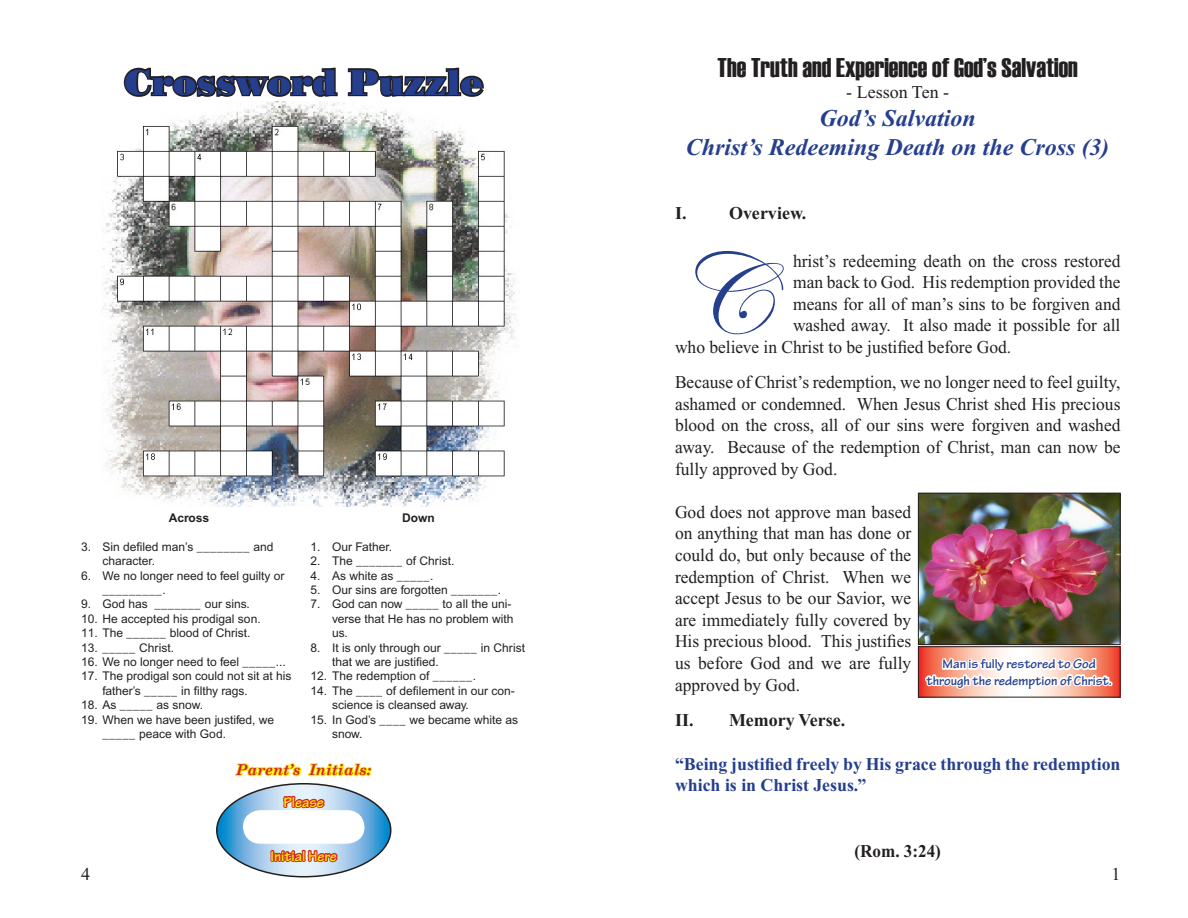
<style>
.page{position:relative;width:1188px;height:918px;background:#fff}
.page>*{position:absolute;margin:0;border:0;box-sizing:border-box;transform-origin:0 0}
.t1{font:116.1px "Edwardian Script ITC";color:#253f8e}
.t2{font:36px "Poster Bodoni BT";color:#253f8e}
.t3{font:27px "Haettenschweiler";color:#231f20}
.t4{font:italic 700 24px/28.8px "Times New Roman";color:#253f8e;text-align:center}
.t5{font:18px/21.6px "Times New Roman";color:#231f20;text-align:justify}
.t6{font:700 18px/21.6px "Times New Roman";color:#253f8e}
.t7{font:700 18px "Times New Roman";color:#231f20}
.t8{font:700 18px "Times New Roman";color:#231f20;scale:.95 1}
.t9{font:italic 700 15px "Century Schoolbook";color:#d1232a}
.t10{font:700 15px "Tekton Pro";color:#fff101}
.t11{font:700 13.5px/16.2px "Tekton Pro";color:#253f8e;text-align:center}
.t12{font:12px/14.4px "Arial";color:#231f20}
.t13{font:700 12px "Arial";color:#231f20}
</style>
<div class="page">
<img style="left:101px;top:101px;width:417px;height:405px">
<svg style="left:217px;top:784px;width:174px;height:93px;background:#6aaacf"></svg>
<svg style="left:233px;top:762px;width:141px;height:101px"></svg>
<svg style="left:123px;top:67px;width:215px;height:30px"></svg>
<svg style="left:347px;top:67px;width:137px;height:30px"></svg>
<img style="left:920px;top:495px;width:199px;height:148px">
<div style="left:918px;top:493px;width:203px;height:152px;border:1px solid #231f20"></div>
<svg style="left:920px;top:648px;width:198px;height:48px"></svg>
<svg style="left:923px;top:651px;width:190px;height:41px"></svg>
<div style="left:918px;top:646px;width:202px;height:52px;border:1px solid #231f20"></div>
<h2 class="t2" style="left:124px;top:60px;width:360px">Crossword Puzzle</h2>
<p class="t13" style="left:169px;top:511px;width:42px">Across</p>
<p class="t12" style="left:103px;top:539px;width:172px;text-indent:-22px">3. Sin defiled man’s ________ and character.</p>
<p class="t12" style="left:103px;top:568px;width:184px;text-indent:-22px">6. We no longer need to feel guilty or _________.</p>
<p class="t12" style="left:81px;top:597px;width:170px">9. God has _______ our sins.</p>
<p class="t12" style="left:81px;top:611px;width:181px">10. He accepted his prodigal son.</p>
<p class="t12" style="left:81px;top:626px;width:171px">11. The ______ blood of Christ.</p>
<p class="t12" style="left:81px;top:640px;width:95px">13. _____ Christ.</p>
<p class="t12" style="left:81px;top:655px;width:206px">16. We no longer need to feel _____...</p>
<p class="t12" style="left:103px;top:669px;width:190px;text-indent:-22px">17. The prodigal son could not sit at his father’s _____ in filthy rags.</p>
<p class="t12" style="left:81px;top:698px;width:124px">18. As _____ as snow.</p>
<p class="t12" style="left:103px;top:712px;width:173px;text-indent:-22px">19. When we have been justifed, we _____ peace with God.</p>
<p class="t9" style="left:236px;top:758px;width:136px">Parent’s Initials:</p>
<p class="t10" style="left:284px;top:793px;width:42px">Please</p>
<p class="t13" style="left:402px;top:511px;width:34px">Down</p>
<p class="t12" style="left:310px;top:539px;width:83px">1. Our Father.</p>
<p class="t12" style="left:310px;top:554px;width:145px">2. The _______ of Christ.</p>
<p class="t12" style="left:310px;top:568px;width:124px">4. As white as _____.</p>
<p class="t12" style="left:310px;top:583px;width:192px">5. Our sins are forgotten _______.</p>
<p class="t12" style="left:332px;top:597px;width:183px;text-indent:-22px">7. God can now _____ to all the uni&shy;verse that He has no problem with us.</p>
<p class="t12" style="left:332px;top:640px;width:194px;text-indent:-22px">8. It is only through our _____ in Christ that we are justified.</p>
<p class="t12" style="left:310px;top:669px;width:167px">12. The redemption of ______.</p>
<p class="t12" style="left:332px;top:683px;width:184px;text-indent:-22px">14. The ____ of defilement in our con&shy;science is cleansed away.</p>
<p class="t12" style="left:332px;top:712px;width:188px;text-indent:-22px">15. In God’s ____ we became white as snow.</p>
<p class="t5" style="left:81px;top:863px;width:10px">4</p>
<p class="t10" style="left:271px;top:847px;width:68px">Initial Here</p>
<h3 class="t3" style="left:718px;top:52px;width:362px">The Truth and Experience of God’s Salvation</h3>
<p class="t5" style="left:846px;top:81px;width:104px">- Lesson Ten -</p>
<h3 class="t4" style="left:686px;top:104px;width:425px">God’s Salvation<br>Christ’s Redeeming Death on the Cross (3)</h3>
<p class="t7" style="left:675px;top:202px;width:133px">I. Overview.</p>
<h1 class="t1" style="left:675px;top:233px;width:94px">C</h1>
<p class="t5" style="left:793px;top:250px;width:329px">hrist’s redeeming death on the cross restored</p>
<p class="t5" style="left:793px;top:271px;width:329px">man back to God. His redemption provided the</p>
<p class="t5" style="left:793px;top:293px;width:329px">means for all of man’s sins to be forgiven and</p>
<p class="t5" style="left:793px;top:314px;width:329px">washed away. It also made it possible for all</p>
<p class="t5" style="left:675px;top:336px;width:338px">who believe in Christ to be justified before God.</p>
<p class="t5" style="left:675px;top:371px;width:447px">Because of Christ’s redemption, we no longer need to feel guilty, ashamed or condemned. When Jesus Christ shed His precious blood on the cross, all of our sins were forgiven and washed away. Because of the redemption of Christ, man can now be fully approved by God.</p>
<p class="t5" style="left:675px;top:501px;width:238px">God does not approve man based on anything that man has done or could do, but only because of the redemption of Christ. When we accept Jesus to be our Savior, we are immediately fully covered by His precious blood. This justifies us before God and we are fully approved by God.</p>
<p class="t11" style="left:926px;top:656px;width:187px">Man is fully restored to God through the redemption of Christ.</p>
<p class="t7" style="left:675px;top:709px;width:172px">II. Memory Verse.</p>
<p class="t6" style="left:675px;top:752px;width:447px">“Being justified freely by His grace through the redemption which is in Christ Jesus.”</p>
<p class="t8" style="left:855px;top:841px;width:92px">(Rom. 3:24)</p>
<p class="t5" style="left:1112px;top:863px;width:10px">1</p>
</div>
